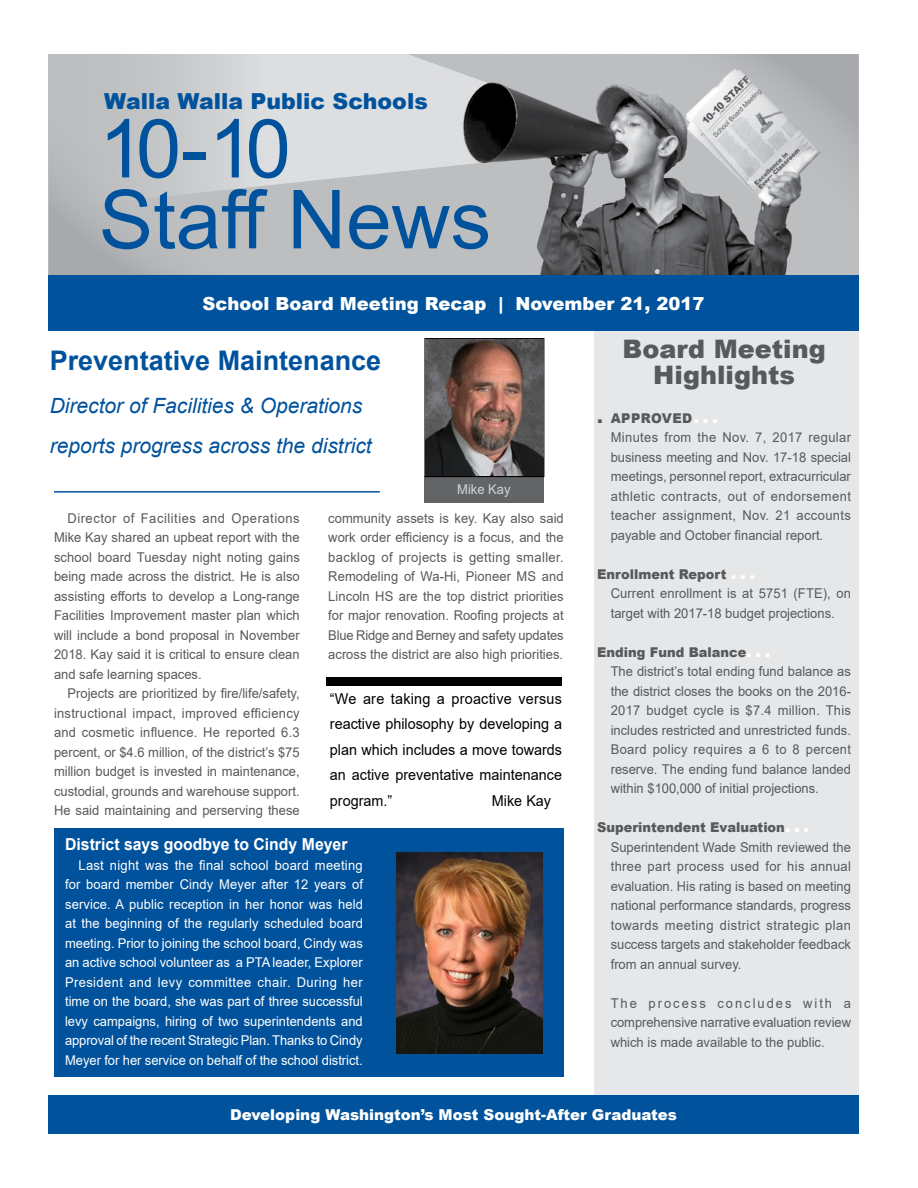
<style>
.page{position:relative;width:918px;height:1188px;background:#fff}
.page>*{position:absolute;margin:0;border:0;box-sizing:border-box;transform-origin:0 0}
.t1{font:81.45px/70.9px "Arial";color:#00529c}
.t2{font:700 27px "Arial";color:#00529c}
.t3{font:900 25.5px/25.5px "Arial";color:#58595b;text-align:center}
.t4{font:900 22.05px "Arial";color:#00529c}
.t5{font:italic 21px/40.5px "Arial";color:#00529c}
.t6{font:900 18px "Arial";color:#fff}
.t7{font:700 16.5px "Arial";color:#fff;scale:.96 1}
.t8{font:15px/25.5px "Arial";color:#000;text-align:justify;scale:.96 1}
.t9{font:900 15px "Arial";color:#fff}
.t10{font:13.5px/19.5px "Arial";color:#58595b;scale:.96 1}
.t11{font:13.5px/19.5px "Arial";color:#fff;text-align:justify;scale:.96 1}
.t12{font:13.5px "Arial";color:#d3d4d6;scale:.96 1}
.t13{font:900 13.5px "Arial";color:#58595b;scale:.96 1}
.s1{font-size:18px}
.s2{font-weight:900}
.s3{font-weight:900;font-size:18px;color:#fff}
</style>
<div class="page">
<div style="left:595px;top:332px;width:264px;height:791px;background:#e6e7e8"></div>
<div style="left:49px;top:54px;width:810px;height:249px;background:#bcbec0"></div>
<img style="left:488px;top:82px;width:303px;height:193px">
<svg style="left:662px;top:54px;width:197px;height:196px"></svg>
<svg style="left:49px;top:209px;width:116px;height:66px"></svg>
<div style="left:49px;top:275px;width:810px;height:56px;background:#00529c"></div>
<svg style="left:49px;top:54px;width:439px;height:155px"></svg>
<div style="left:49px;top:1095px;width:810px;height:39px;background:#00529c"></div>
<hr style="left:54px;top:491px;width:326px;height:2px;background:#00529c">
<div style="left:425px;top:476px;width:119px;height:26px;background:#636466"></div>
<div style="left:424px;top:338px;width:120px;height:139px;border:2px solid #000"></div>
<div style="left:54px;top:828px;width:510px;height:249px;background:#00529c"></div>
<img style="left:426px;top:339px;width:117px;height:137px">
<img style="left:396px;top:853px;width:147px;height:201px">
<div style="left:327px;top:677px;width:235px;height:9px;background:#000"></div>
<h3 class="t4" style="left:104px;top:86px;width:325px">Walla Walla Public Schools</h3>
<h1 class="t1" style="left:99px;top:113px;width:394px">10-10<br>Staff News</h1>
<h3 class="t6" style="left:203px;top:290px;width:503px">School Board Meeting Recap | November 21, 2017</h3>
<h2 class="t2" style="left:50px;top:341px;width:333px">Preventative Maintenance</h2>
<h3 class="t5" style="left:50px;top:386px;width:324px">Director of Facilities &amp; Operations reports progress across the district</h3>
<p class="t12" style="left:457px;top:480px;width:57px">Mike Kay</p>
<p class="t10" style="left:54px;top:508px;width:258px;text-align:justify;text-indent:14px">Director of Facilities and Operations Mike Kay shared an upbeat report with the school board Tuesday night noting gains being made across the district. He is also assisting efforts to develop a Long-range Facilities Improvement master plan which will include a bond proposal in November 2018. Kay said it is critical to ensure clean and safe learning spaces.</p>
<p class="t10" style="left:54px;top:684px;width:257px;text-align:justify;text-indent:14px">Projects are prioritized by fire/life/safety, instructional impact, improved efficiency and cosmetic influence. He reported 6.3 percent, or $4.6 million, of the district’s $75 million budget is invested in maintenance, custodial, grounds and warehouse support.<br>He said maintaining and perserving these</p>
<p class="t10" style="left:328px;top:508px;width:247px;text-align:justify">community assets is key. Kay also said work order efficiency is a focus, and the backlog of projects is getting smaller.<br>Remodeling of Wa-Hi, Pioneer MS and Lincoln HS are the top district priorities for major renovation. Roofing projects at Blue Ridge and Berney and safety updates across the district are also high priorities.</p>
<p class="t8" style="left:330px;top:686px;width:243px">“We are taking a proactive versus reactive philosophy by developing a plan which includes a move towards an active preventative maintenance program.”</p>
<p class="t8" style="left:492px;top:788px;width:63px">Mike Kay</p>
<p class="t7" style="left:65px;top:833px;width:296px">District says goodbye to Cindy Meyer</p>
<p class="t11" style="left:65px;top:855px;width:312px;text-indent:14px">Last night was the final school board meeting for board member Cindy Meyer after 12 years of service. A public reception in her honor was held at the beginning of the regularly scheduled board meeting. Prior to joining the school board, Cindy was an active school volunteer as a PTA leader, Explorer President and levy committee chair. During her time on the board, she was part of three successful levy campaigns, hiring of two superintendents and approval of the recent Strategic Plan. Thanks to Cindy Meyer for her service on behalf of the school district.</p>
<h3 class="t3" style="left:623px;top:336px;width:205px">Board Meeting<br>Highlights</h3>
<p class="t13" style="left:597px;top:408px;width:26px"><span class="s1">.</span> appr</p>
<p class="t10" style="left:611px;top:408px;width:252px;text-indent:40px"><span class="s2">oved</span><span class="s3">...<br></span>Minutes from the Nov. 7, 2017 regular business meeting and Nov. 17-18 special meetings, personnel report, extracurricular athletic contracts, out of endorsement teacher assignment, Nov. 21 accounts payable and October financial report.</p>
<p class="t10" style="left:611px;top:564px;width:252px;text-indent:-14px"><span class="s2">Enrollment Report</span> <span class="s3">. . .<br></span>Current enrollment is at 5751 (FTE), on target with 2017-18 budget projections.</p>
<p class="t10" style="left:611px;top:642px;width:252px;text-indent:-14px"><span class="s2">Ending Fund Balance</span><span class="s3">. . .<br></span>The district’s total ending fund balance as the district closes the books on the 2016- 2017 budget cycle is $7.4 million. This includes restricted and unrestricted funds.<br>Board policy requires a 6 to 8 percent reserve. The ending fund balance landed within $100,000 of initial projections.</p>
<p class="t10" style="left:611px;top:818px;width:252px;text-indent:-14px"><span class="s2">Superintendent Evaluation</span><span class="s3">. . .<br></span>Superintendent Wade Smith reviewed the three part process used for his annual evaluation. His rating is based on meeting national performance standards, progress towards meeting district strategic plan success targets and stakeholder feedback from an annual survey.</p>
<p class="t10" style="left:611px;top:993px;width:252px;text-align:justify">The process concludes with a comprehensive narrative evaluation review which is made available to the public.</p>
<p class="t9" style="left:230px;top:1104px;width:448px">Developing Washington’s Most Sought-After Graduates</p>
</div>
